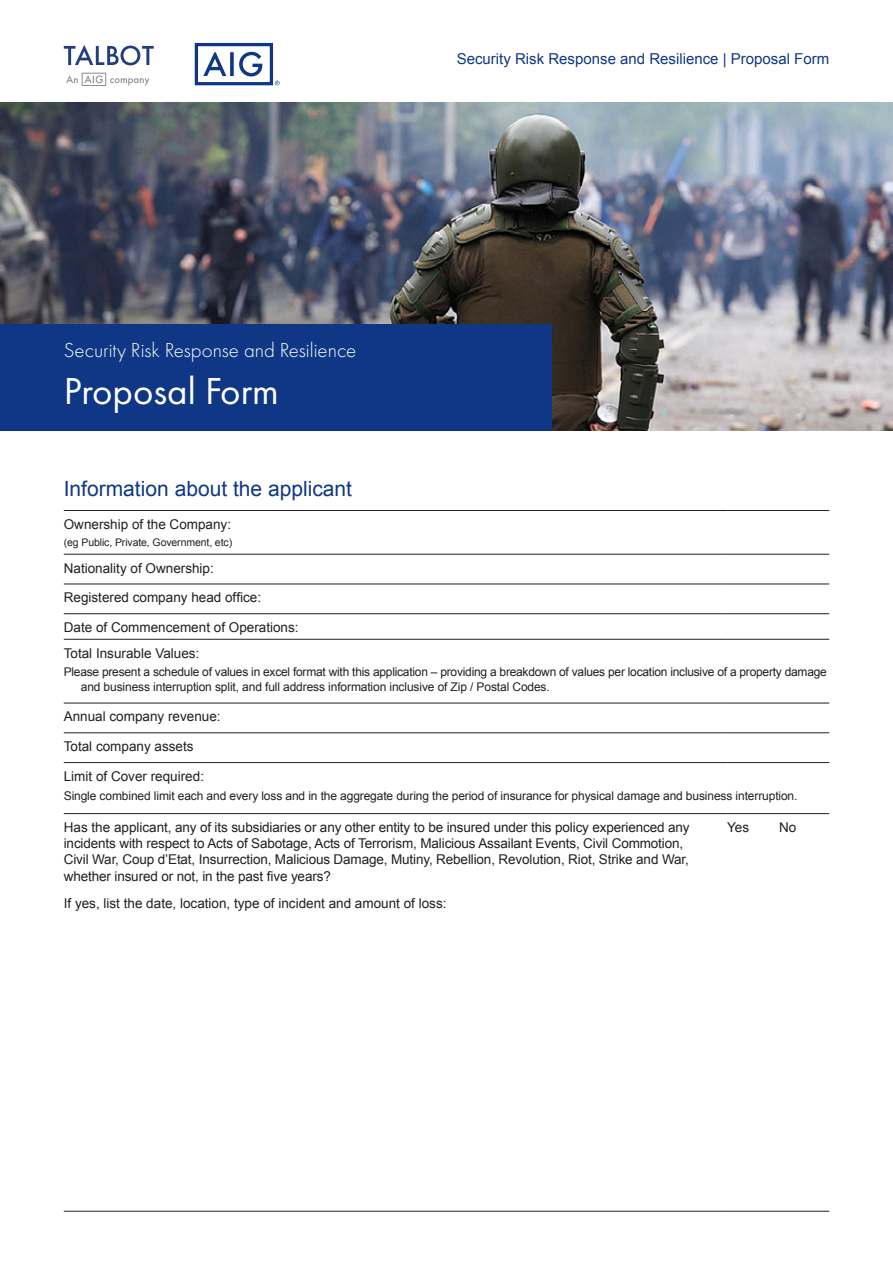
<style>
.page{position:relative;width:893px;height:1263px;background:#fff}
.page>*{position:absolute;margin:0;border:0;box-sizing:border-box;transform-origin:0 0}
.t1{font:39px "Futura PT";color:#fff}
.t2{font:300 21px "Futura PT";color:#fff}
.t3{font:21px "Arial";color:#103785}
.t4{font:15px "Arial";color:#103785}
.t5{font:13.5px/16.2px "Arial";letter-spacing:-.01em;color:#231f20}
.t6{font:12px/14.4px "Arial";letter-spacing:-.01em;color:#231f20}
.t7{font:10.5px "Arial";letter-spacing:-.01em;color:#231f20}
</style>
<div class="page">
<svg style="left:64px;top:45px;width:90px;height:20px"></svg>
<svg style="left:66px;top:73px;width:84px;height:13px"></svg>
<svg style="left:195px;top:43px;width:85px;height:42px"></svg>
<img style="left:0;top:102px;width:893px;height:328px">
<div style="left:0;top:324px;width:552px;height:106px;background:#103785"></div>
<hr style="left:64px;top:510px;width:663px;height:1px;background:#231f20">
<hr style="left:727px;top:510px;width:102px;height:1px;background:#231f20">
<hr style="left:64px;top:554px;width:663px;height:1px;background:#231f20">
<hr style="left:727px;top:554px;width:102px;height:1px;background:#231f20">
<hr style="left:64px;top:584px;width:663px;height:1px;background:#231f20">
<hr style="left:727px;top:584px;width:102px;height:1px;background:#231f20">
<hr style="left:64px;top:613px;width:663px;height:1px;background:#231f20">
<hr style="left:727px;top:613px;width:102px;height:1px;background:#231f20">
<hr style="left:64px;top:639px;width:663px;height:1px;background:#231f20">
<hr style="left:727px;top:639px;width:102px;height:1px;background:#231f20">
<hr style="left:64px;top:703px;width:663px;height:1px;background:#231f20">
<hr style="left:727px;top:703px;width:102px;height:1px;background:#231f20">
<hr style="left:64px;top:762px;width:663px;height:1px;background:#231f20">
<hr style="left:727px;top:762px;width:102px;height:1px;background:#231f20">
<hr style="left:64px;top:1211px;width:663px;height:1px;background:#231f20">
<hr style="left:727px;top:1211px;width:102px;height:1px;background:#231f20">
<hr style="left:64px;top:813px;width:663px;height:1px;background:#231f20">
<hr style="left:727px;top:813px;width:102px;height:1px;background:#231f20">
<hr style="left:64px;top:732px;width:663px;height:1px;background:#231f20">
<hr style="left:727px;top:732px;width:102px;height:1px;background:#231f20">
<p class="t4" style="left:457px;top:49px;width:374px">Security Risk Response and Resilience | Proposal Form</p>
<h2 class="t2" style="left:64px;top:338px;width:294px">Security Risk Response and Resilience</h2>
<h1 class="t1" style="left:64px;top:368px;width:217px">Proposal Form</h1>
<h2 class="t3" style="left:64px;top:475px;width:290px">Information about the applicant</h2>
<p class="t5" style="left:64px;top:516px;width:169px">Ownership of the Company:</p>
<p class="t7" style="left:64px;top:535px;width:170px">(eg Public, Private, Government, etc)</p>
<p class="t5" style="left:64px;top:560px;width:152px">Nationality of Ownership:</p>
<p class="t5" style="left:64px;top:590px;width:199px">Registered company head office:</p>
<p class="t5" style="left:64px;top:615px;width:236px;line-height:25.5px">Date of Commencement of Operations:<br>Total Insurable Values:</p>
<p class="t6" style="left:81px;top:665px;width:748px;text-indent:-17px">Please present a schedule of values in excel format with this application – providing a breakdown of values per location inclusive of a property damage and business interruption split, and full address information inclusive of Zip / Postal Codes.</p>
<p class="t5" style="left:64px;top:709px;width:158px">Annual company revenue:</p>
<p class="t5" style="left:64px;top:738px;width:131px">Total company assets</p>
<p class="t5" style="left:64px;top:768px;width:142px">Limit of Cover required:</p>
<p class="t6" style="left:64px;top:788px;width:735px">Single combined limit each and every loss and in the aggregate during the period of insurance for physical damage and business interruption.</p>
<p class="t5" style="left:64px;top:819px;width:627px">Has the applicant, any of its subsidiaries or any other entity to be insured under this policy experienced any incidents with respect to Acts of Sabotage, Acts of Terrorism, Malicious Assailant Events, Civil Commotion, Civil War, Coup d’Etat, Insurrection, Malicious Damage, Mutiny, Rebellion, Revolution, Riot, Strike and War, whether insured or not, in the past five years?</p>
<p class="t5" style="left:727px;top:819px;width:24px">Yes</p>
<p class="t5" style="left:779px;top:819px;width:19px">No</p>
<p class="t5" style="left:64px;top:896px;width:384px">If yes, list the date, location, type of incident and amount of loss:</p>
</div>
